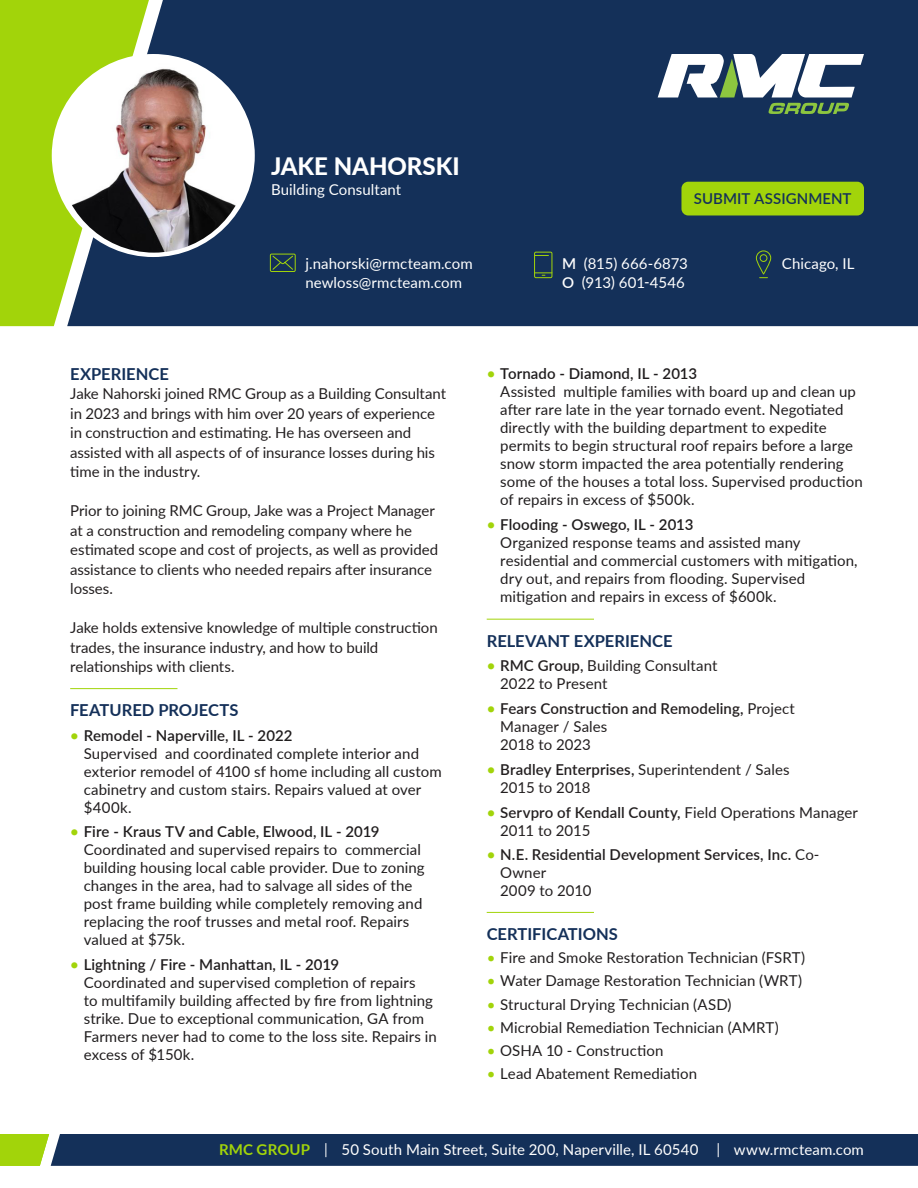
<style>
.page{position:relative;width:918px;height:1188px;background:#fff}
.page>*{position:absolute;margin:0;border:0;box-sizing:border-box;transform-origin:0 0}
.t1{font:800 24px "Lato";color:#fff}
.t2{font:700 16.5px "Lato";color:#143059}
.t3{font:15px/18px "Lato";letter-spacing:.005em;color:#201d1e}
.t4{font:15px/19.5px "Lato";letter-spacing:-.005em;color:#231f20}
.t5{font:15px/19.5px "Lato";letter-spacing:.005em;color:#fff}
.t6{font:600 15px/18px "Lato";letter-spacing:.01em;color:#231f20}
.t7{font:600 15px "Lato";letter-spacing:.005em;color:#143059}
.t8{font:700 15px "Lato";letter-spacing:.01em;color:#a2d40a}
.s1{font-weight:600}
.s2{font-weight:600;color:#a2d40a}
.s3{color:#a2d40a}
.s4{font-weight:400}
</style>
<div class="page">
<div style="left:149px;top:0;width:769px;height:326px;background:#143059"></div>
<svg style="left:0;top:0;width:149px;height:326px;background:#8fbb25"></svg>
<svg style="left:658px;top:54px;width:206px;height:60px"></svg>
<div style="left:681px;top:182px;width:183px;height:33px;background:#a2d40a;border-radius:7px"></div>
<svg style="left:270px;top:253px;width:26px;height:19px"></svg>
<svg style="left:534px;top:251px;width:19px;height:27px"></svg>
<svg style="left:756px;top:250px;width:15px;height:28px"></svg>
<hr style="left:70px;top:688px;width:107px;height:1px;background:#a2d40a">
<hr style="left:487px;top:619px;width:107px;height:1px;background:#a2d40a">
<hr style="left:487px;top:912px;width:107px;height:1px;background:#a2d40a">
<svg style="left:0;top:1134px;width:918px;height:32px;background:#1e3b57"></svg>
<img style="left:58px;top:57px;width:191px;height:196px">
<p class="t1" style="left:271px;top:149px;width:190px">JAKE NAHORSKI</p>
<p class="t5" style="left:271px;top:179px;width:132px">Building Consultant</p>
<p class="t5" style="left:305px;top:253px;width:169px">j.nahorski@rmcteam.com</p>
<p class="t5" style="left:305px;top:272px;width:158px">newloss@rmcteam.com</p>
<p class="t7" style="left:694px;top:188px;width:159px">SUBMIT ASSIGNMENT</p>
<p class="t5" style="left:562px;top:253px;width:127px"><span class="s1">M</span> (815) 666-6873<br><span class="s1">O</span> (913) 601-4546</p>
<p class="t5" style="left:782px;top:253px;width:74px">Chicago, IL</p>
<p class="t2" style="left:70px;top:362px;width:100px">EXPERIENCE</p>
<p class="t4" style="left:70px;top:384px;width:377px">Jake Nahorski joined RMC Group as a Building Consultant in 2023 and brings with him over 20 years of experience in construction and estimating. He has overseen and assisted with all aspects of of insurance losses during his time in the industry.</p>
<p class="t4" style="left:70px;top:501px;width:369px">Prior to joining RMC Group, Jake was a Project Manager at a construction and remodeling company where he estimated scope and cost of projects, as well as provided assistance to clients who needed repairs after insurance losses.</p>
<p class="t4" style="left:70px;top:618px;width:369px">Jake holds extensive knowledge of multiple construction trades, the insurance industry, and how to build relationships with clients.</p>
<p class="t2" style="left:70px;top:698px;width:170px">FEATURED PROJECTS</p>
<p class="t3" style="left:84px;top:726px;width:360px;text-indent:-14px"><span class="s2">•</span> <span class="s1">Remodel - Naperville, IL - 2022<br></span>Supervised and coordinated complete interior and exterior remodel of 4100 sf home including all custom cabinetry and custom stairs. Repairs valued at over $400k.</p>
<p class="t3" style="left:84px;top:822px;width:342px;text-indent:-14px"><span class="s2">•</span> <span class="s1">Fire - Kraus TV and Cable, Elwood, IL - 2019<br></span>Coordinated and supervised repairs to commercial building housing local cable provider. Due to zoning changes in the area, had to salvage all sides of the post frame building while completely removing and replacing the roof trusses and metal roof. Repairs valued at $75k.</p>
<p class="t3" style="left:84px;top:955px;width:355px;text-indent:-14px"><span class="s2">•</span> <span class="s1">Lightning / Fire - Manhattan, IL - 2019<br></span>Coordinated and supervised completion of repairs<br>to multifamily building affected by fire from lightning strike. Due to exceptional communication, GA from Farmers never had to come to the loss site. Repairs in excess of $150k.</p>
<p class="t3" style="left:500px;top:364px;width:364px;text-indent:-14px"><span class="s2">•</span> <span class="s1">Tornado - Diamond, IL - 2013<br></span>Assisted multiple families with board up and clean up after rare late in the year tornado event. Negotiated directly with the building department to expedite permits to begin structural roof repairs before a large snow storm impacted the area potentially rendering some of the houses a total loss. Supervised production of repairs in excess of $500k.</p>
<p class="t3" style="left:500px;top:514px;width:359px;text-indent:-14px"><span class="s2">•</span> <span class="s1">Flooding - Oswego, IL - 2013<br></span>Organized response teams and assisted many residential and commercial customers with mitigation, dry out, and repairs from flooding. Supervised mitigation and repairs in excess of $600k.</p>
<p class="t2" style="left:487px;top:628px;width:187px">RELEVANT EXPERIENCE</p>
<p class="t4" style="left:500px;top:656px;width:219px;line-height:18px;text-indent:-14px"><span class="s2">•</span> <span class="s1">RMC Group,</span> Building Consultant<br>2022 to Present</p>
<p class="t6" style="left:500px;top:699px;width:296px;text-indent:-14px"><span class="s3">•</span> Fears Construction and Remodeling, <span class="s4">Project<br>Manager / Sales<br>2018 to 2023</span></p>
<p class="t4" style="left:500px;top:760px;width:291px;line-height:18px;text-indent:-14px"><span class="s2">•</span> <span class="s1">Bradley Enterprises,</span> Superintendent / Sales<br>2015 to 2018</p>
<p class="t4" style="left:500px;top:802px;width:359px;line-height:18px;text-indent:-14px"><span class="s2">•</span> <span class="s1">Servpro of Kendall County,</span> Field Operations Manager<br>2011 to 2015</p>
<p class="t6" style="left:500px;top:845px;width:321px;text-indent:-14px"><span class="s3">•</span> N.E. Residential Development Services, Inc. <span class="s4">Co-<br>Owner<br>2009 to 2010</span></p>
<p class="t2" style="left:487px;top:922px;width:133px">CERTIFICATIONS</p>
<p class="t3" style="left:487px;top:948px;width:320px"><span class="s3">•</span> Fire and Smoke Restoration Technician (FSRT)</p>
<p class="t3" style="left:487px;top:971px;width:317px"><span class="s3">•</span> Water Damage Restoration Technician (WRT)</p>
<p class="t3" style="left:487px;top:994px;width:246px"><span class="s3">•</span> Structural Drying Technician (ASD)</p>
<p class="t3" style="left:487px;top:1018px;width:294px"><span class="s3">•</span> Microbial Remediation Technician (AMRT)</p>
<p class="t3" style="left:487px;top:1041px;width:178px"><span class="s3">•</span> OSHA 10 - Construction</p>
<p class="t3" style="left:487px;top:1064px;width:212px"><span class="s3">•</span> Lead Abatement Remediation</p>
<p class="t8" style="left:219px;top:1138px;width:93px">RMC GROUP</p>
<p class="t5" style="left:342px;top:1139px;width:358px">50 South Main Street, Suite 200, Naperville, IL 60540</p>
<p class="t5" style="left:734px;top:1139px;width:132px">www.rmcteam.com</p>
</div>
